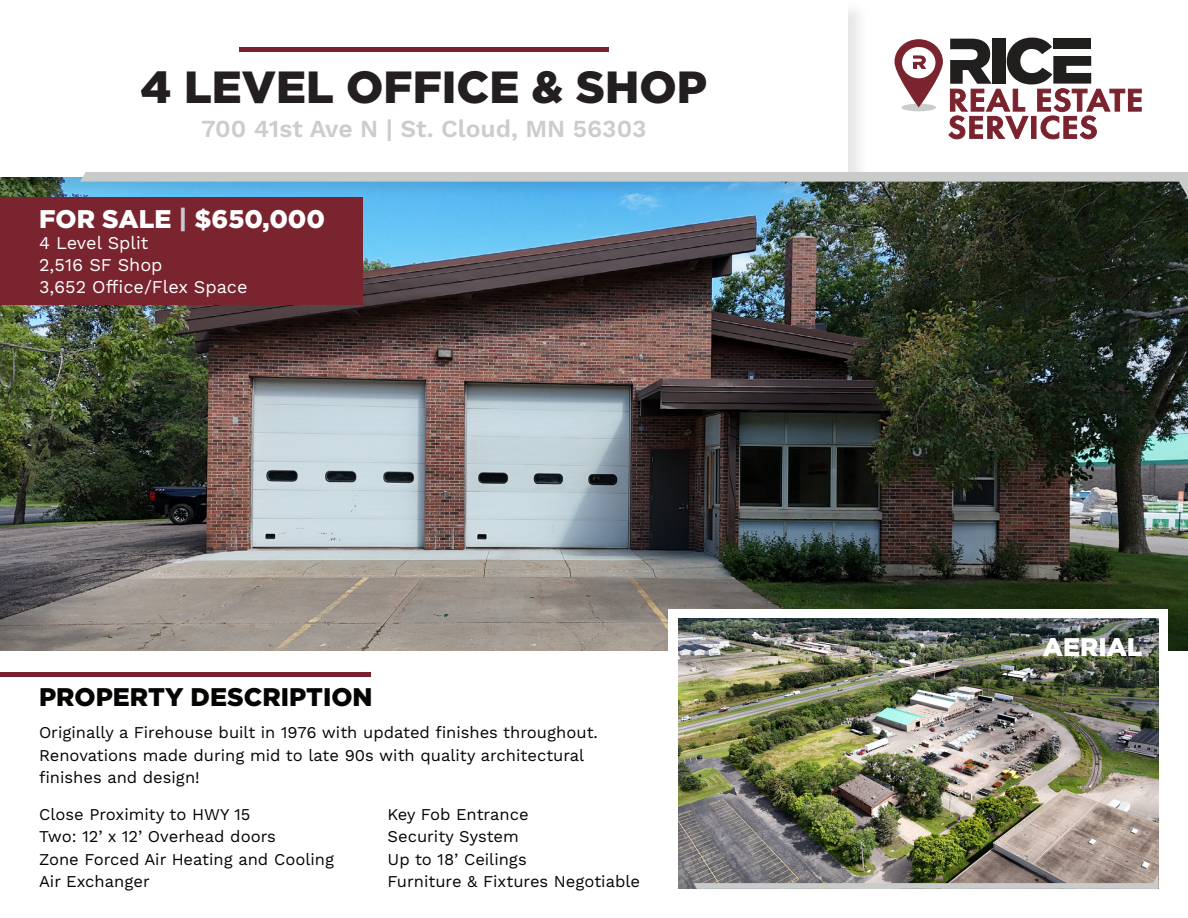
<style>
.page{position:relative;width:1188px;height:918px;background:#fff}
.page>*{position:absolute;margin:0;border:0;box-sizing:border-box;transform-origin:0 0}
.t1{font:900 45px "Gotham";color:#231f20}
.t2{font:900 25.5px "Gotham";color:#fff}
.t3{font:900 25.5px "Gotham";color:#040503}
.t4{font:600 24.45px "Work Sans";color:#cacccd}
.t5{font:18px/21.6px "Work Sans";color:#fff}
.t6{font:16.5px/22.5px "Work Sans";color:#040503}
.s1{color:#c9cbcb}
</style>
<div class="page">
<img style="left:0;top:197px;width:1188px;height:453px">
<img style="left:0;top:9px;width:875px;height:194px">
<div style="left:0;top:0;width:848px;height:176px;background:#fff"></div>
<hr style="left:239px;top:48px;width:370px;height:4px;background:#79212e">
<svg style="left:895px;top:38px;width:247px;height:102px"></svg>
<svg style="left:80px;top:172px;width:1108px;height:25px;background:#7ca3b6"></svg>
<div style="left:668px;top:609px;width:500px;height:290px;background:#fff"></div>
<img style="left:678px;top:619px;width:480px;height:270px">
<svg style="left:694px;top:874px;width:464px;height:15px;background:#9e9a96"></svg>
<div style="left:0;top:197px;width:362px;height:108px;background:#7a242f"></div>
<hr style="left:0;top:673px;width:371px;height:4px;background:#79212e">
<h1 class="t1" style="left:141px;top:62px;width:568px">4 LEVEL OFFICE &amp; SHOP</h1>
<h3 class="t4" style="left:201px;top:114px;width:447px">700 41st Ave N | St. Cloud, MN 56303</h3>
<h2 class="t2" style="left:39px;top:204px;width:288px">FOR SALE <span class="s1">|</span> $650,000</h2>
<p class="t5" style="left:39px;top:233px;width:210px">4 Level Split<br>2,516 SF Shop<br>3,652 Office/Flex Space</p>
<h2 class="t3" style="left:39px;top:682px;width:335px">PROPERTY DESCRIPTION</h2>
<p class="t6" style="left:39px;top:722px;width:560px">Originally a Firehouse built in 1976 with updated finishes throughout.<br>Renovations made during mid to late 90s with quality architectural finishes and design!</p>
<p class="t6" style="left:39px;top:804px;width:297px">Close Proximity to HWY 15<br>Two: 12’ x 12’ Overhead doors<br>Zone Forced Air Heating and Cooling<br>Air Exchanger</p>
<p class="t6" style="left:388px;top:804px;width:254px">Key Fob Entrance<br>Security System<br>Up to 18’ Ceilings<br>Furniture &amp; Fixtures Negotiable</p>
<h2 class="t2" style="left:1043px;top:632px;width:101px">AERIAL</h2>
</div>
